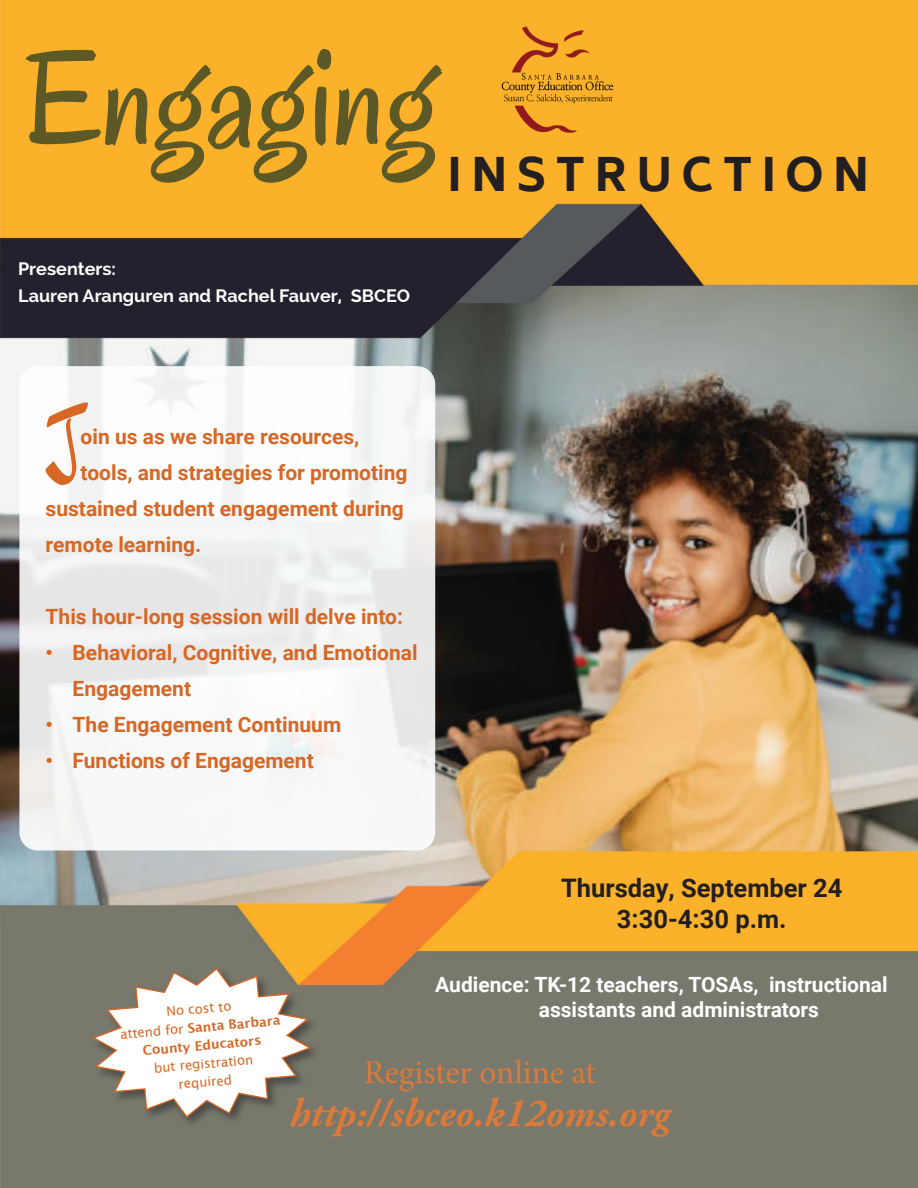
<style>
.page{position:relative;width:918px;height:1188px;background:#fff}
.page>*{position:absolute;margin:0;border:0;box-sizing:border-box;transform-origin:0 0}
.t1{font:135px "Oregano";color:#5d5927}
.t2{font:86.85px "Dr Sugiyama";color:#d76724}
.t3{font:800 45px "Biryani";letter-spacing:.2em;color:#231f20}
.t4{font:italic 700 39.9px "Adobe Garamond Pro";color:#dc7a3a}
.t5{font:33.3px "Minion Pro";color:#dc7a3a}
.t6{font:700 25.5px/30.6px "Roboto";color:#231f20;text-align:center}
.t7{font:700 21px/36px "Roboto";color:#d76724}
.t8{font:700 21px "Roboto";color:#fff}
.t9{font:700 18px/27px "Raleway";color:#fff}
.t10{font:600 13.05px/18.3px "Lucida Sans";color:#d76724;text-align:center}
.t11{font:13.05px "Lucida Sans";color:#d76724}
.s1{font-weight:400}
</style>
<div class="page">
<img style="left:0;top:0;width:918px;height:1188px">
<img style="left:500px;top:23px;width:116px;height:112px">
<svg style="left:19px;top:366px;width:416px;height:485px;fill:#f6f8f8"></svg>
<div style="left:91px;top:967px;width:231px;height:162px;background:#78786c"></div>
<svg style="left:92px;top:967px;width:221px;height:152px"></svg>
<p class="t1" style="left:25px;top:14px;width:414px">Engaging</p>
<p class="t3" style="left:447px;top:150px;width:424px">INSTRUCTION</p>
<p class="t9" style="left:18px;top:255px;width:393px">Presenters:<br>Lauren Aranguren and Rachel Fauver, SBCEO</p>
<p class="t2" style="left:46px;top:393px;width:37px">J</p>
<p class="t7" style="left:81px;top:418px;width:280px">oin us as we share resources,</p>
<p class="t7" style="left:81px;top:454px;width:328px">tools, and strategies for promoting</p>
<p class="t7" style="left:46px;top:490px;width:360px">sustained student engagement during</p>
<p class="t7" style="left:46px;top:526px;width:157px">remote learning.</p>
<p class="t7" style="left:46px;top:598px;width:359px">This hour-long session will delve into:</p>
<p class="t7" style="left:73px;top:634px;width:347px;text-indent:-27px">• Behavioral, Cognitive, and Emotional<br>Engagement</p>
<p class="t7" style="left:46px;top:706px;width:297px">• The Engagement Continuum</p>
<p class="t7" style="left:46px;top:742px;width:270px">• Functions of Engagement</p>
<p class="t6" style="left:561px;top:872px;width:283px">Thursday, September 24<br>3:30-4:30 p.m.</p>
<p class="t8" style="left:435px;top:970px;width:454px">Audience: TK-12 teachers, TOSAs, instructional</p>
<p class="t11" style="left:166px;top:1004px;width:67px;rotate:-5deg">No cost to</p>
<p class="t8" style="left:539px;top:995px;width:282px">assistants and administrators</p>
<p class="t10" style="left:120px;top:1025px;width:162px;rotate:-5deg"><span class="s1">attend for</span> Santa Barbara<br>County Educators</p>
<p class="t11" style="left:154px;top:1061px;width:101px;rotate:-5deg">but registration</p>
<p class="t11" style="left:178px;top:1077px;width:55px;rotate:-5deg">required</p>
<p class="t5" style="left:364px;top:1050px;width:233px">Register online at</p>
<p class="t4" style="left:290px;top:1090px;width:382px">http://sbceo.k12oms.org</p>
</div>
